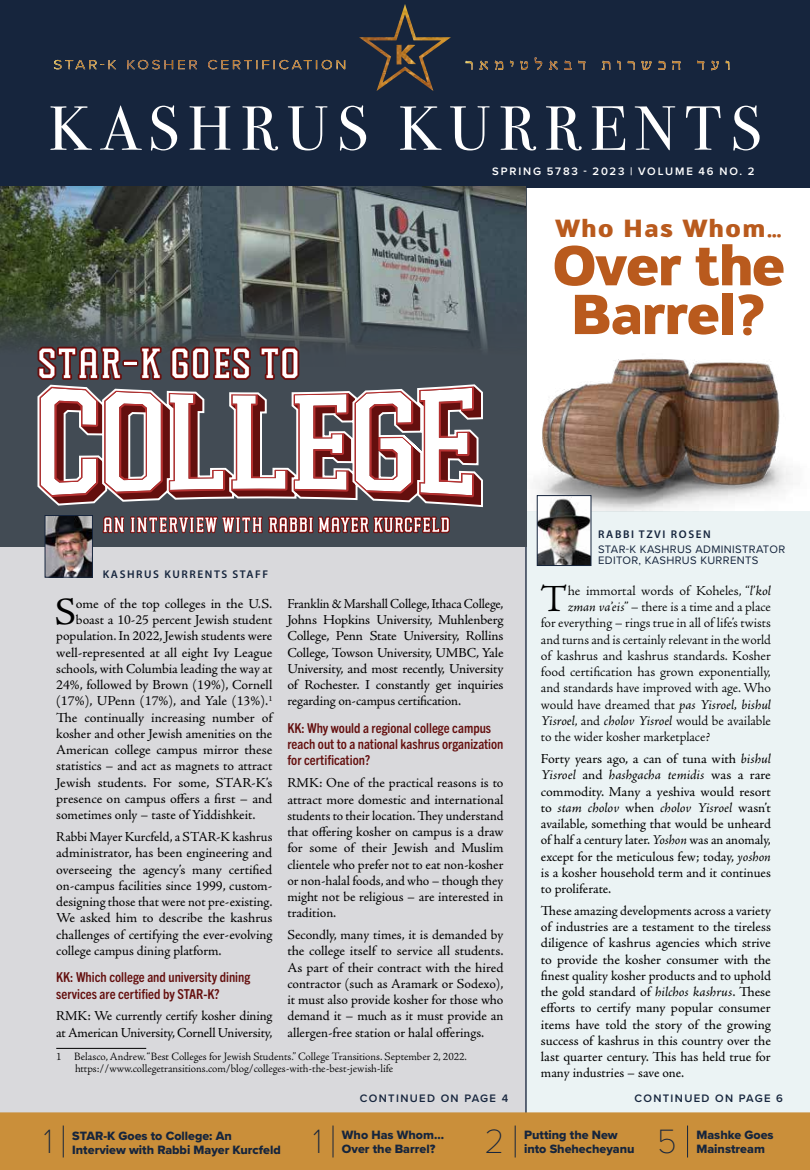
<style>
.page{position:relative;width:810px;height:1170px;background:#fff}
.page>*{position:absolute;margin:0;border:0;box-sizing:border-box;transform-origin:0 0}
.t1{font:62.5px "Bodoni Svty Two ITCTT";letter-spacing:.14em;color:#fff}
.t2{font:700 53.75px/48.8px "Oliviar Sans";color:#b95a1d;text-align:center}
.t3{font:38.62px "Adobe Jenson Pro";color:#000}
.t4{font:300 38.5px "Adobe Jenson Pro";color:#000}
.t5{font:100 35px "Proxima Nova T";color:#16253d}
.t6{font:700 23.75px "Oliviar Sans";letter-spacing:.09em;color:#b95a1d}
.t7{font:13.75px/16.2px "Adobe Jenson Pro";letter-spacing:-.005em;color:#000;text-align:justify}
.t8{font:300 13.75px "Adobe Jenson Pro";letter-spacing:-.005em;color:#000}
.t9{font:700 condensed 13.75px/16.2px "Trade Gothic Next SR Pro";color:#640f0e}
.t10{font:italic 13.75px "Adobe Jenson Pro";color:#000}
.t11{font:12.5px/13.8px "Proxima Nova Extrabld";color:#16253d}
.t12{font:300 11.25px/11.9px "Adobe Jenson Pro";letter-spacing:-.005em;color:#000}
.t13{font:11.25px/11.2px "Proxima Nova";letter-spacing:.03em;color:#16253d}
.t14{font:600 11.25px "Myriad Pro";letter-spacing:.14em;color:#16253d}
.t15{font:600 11.25px "Proxima Nova";letter-spacing:.12em;color:#16253d}
.t16{font:600 11.25px "Proxima Nova";letter-spacing:.165em;color:#fff}
.s1{font-weight:400;font-style:italic}
.s2{font-weight:300;font-style:normal}
.s3{font-style:italic}
</style>
<div class="page">
<div style="left:527px;top:0;width:283px;height:1170px;background:#ebf3f4"></div>
<div style="left:528px;top:187px;width:282px;height:324px;background:#fff"></div>
<img style="left:534px;top:359px;width:259px;height:152px">
<div style="left:0;top:165px;width:527px;height:994px;background:#d9d9dc"></div>
<div style="left:0;top:0;width:810px;height:187px;background:#16253d"></div>
<hr style="left:525px;top:187px;width:2px;height:983px;background:#16253d">
<div style="left:0;top:1112px;width:810px;height:58px;background:#ca8f3a"></div>
<img style="left:539px;top:497px;width:50px;height:67px">
<div style="left:537px;top:495px;width:54px;height:71px;border:1px solid #16253d"></div>
<img style="left:54px;top:60px;width:291px;height:9px">
<svg style="left:466px;top:60px;width:29px;height:10px"></svg>
<img style="left:495px;top:57px;width:235px;height:13px">
<img style="left:359px;top:4px;width:92px;height:87px">
<img style="left:397px;top:45px;width:19px;height:19px">
<hr style="left:63px;top:1126px;width:1px;height:31px;background:#16253d">
<hr style="left:333px;top:1126px;width:1px;height:31px;background:#16253d">
<hr style="left:515px;top:1126px;width:1px;height:31px;background:#16253d">
<hr style="left:687px;top:1126px;width:1px;height:31px;background:#16253d">
<div style="left:0;top:188px;width:527px;height:359px;background:#424b54"></div>
<hr style="left:56px;top:1048px;width:90px;height:1px;background:#000">
<svg style="left:102px;top:516px;width:348px;height:18px"></svg>
<img style="left:0;top:187px;width:526px;height:162px">
<svg style="left:37px;top:384px;width:446px;height:124px"></svg>
<svg style="left:34px;top:345px;width:267px;height:35px"></svg>
<img style="left:359px;top:192px;width:109px;height:138px">
<img style="left:47px;top:517px;width:44px;height:59px">
<div style="left:45px;top:515px;width:48px;height:63px;border:1px solid #16253d"></div>
<h1 class="t1" style="left:49px;top:77px;width:714px">KASHRUS KURRENTS</h1>
<p class="t16" style="left:492px;top:163px;width:264px">SPRING 5783 - 2023 | VOLUME 46 NO. 2</p>
<h3 class="t6" style="left:555px;top:213px;width:229px">Who Has Whom…</h3>
<h2 class="t2" style="left:553px;top:243px;width:233px">Over the<br>Barrel?</h2>
<p class="t14" style="left:103px;top:567px;width:167px">KASHRUS KURRENTS STAFF</p>
<h3 class="t3" style="left:55px;top:590px;width:23px">S</h3>
<p class="t7" style="left:76px;top:596px;width:198px">ome of the top colleges in the U.S.</p>
<p class="t7" style="left:287px;top:596px;width:218px">Franklin &amp; Marshall College, Ithaca College, Johns Hopkins University, Muhlenberg College, Penn State University, Rollins College, Towson University, UMBC, Yale University, and most recently, University of Rochester. I constantly get inquiries regarding on-campus certification.</p>
<p class="t9" style="left:287px;top:719px;width:218px">KK: Why would a regional college campus reach out to a national kashrus organization for certification?</p>
<p class="t7" style="left:287px;top:775px;width:218px">RMK: One of the practical reasons is to attract more domestic and international students to their location. They understand that offering kosher on campus is a draw for some of their Jewish and Muslim clientele who prefer not to eat non-kosher or non-halal foods, and who – though they might not be religious – are interested in tradition.</p>
<p class="t7" style="left:287px;top:927px;width:218px">Secondly, many times, it is demanded by the college itself to service all students.<br>As part of their contract with the hired contractor (such as Aramark or Sodexo), it must also provide kosher for those who demand it – much as it must provide an allergen-free station or halal offerings.</p>
<p class="t7" style="left:76px;top:612px;width:198px">boast a 10-25 percent Jewish student</p>
<p class="t7" style="left:56px;top:628px;width:218px">population. In 2022, Jewish students were</p>
<p class="t7" style="left:56px;top:644px;width:218px">well-represented at all eight Ivy League</p>
<p class="t7" style="left:56px;top:661px;width:218px">schools, with Columbia leading the way at</p>
<p class="t7" style="left:56px;top:677px;width:218px">24%, followed by Brown (19%), Cornell</p>
<p class="t7" style="left:56px;top:693px;width:218px">(17%), UPenn (17%), and Yale (13%).<sup>1</sup></p>
<p class="t7" style="left:56px;top:709px;width:218px">The continually increasing number of</p>
<p class="t7" style="left:56px;top:726px;width:218px">kosher and other Jewish amenities on the</p>
<p class="t7" style="left:56px;top:742px;width:218px">American college campus mirror these</p>
<p class="t7" style="left:56px;top:758px;width:218px">statistics – and act as magnets to attract</p>
<p class="t7" style="left:56px;top:774px;width:218px">Jewish students. For some, STAR-K’s</p>
<p class="t7" style="left:56px;top:791px;width:218px">presence on campus offers a first – and</p>
<p class="t7" style="left:56px;top:807px;width:201px">sometimes only – taste of Yiddishkeit.</p>
<p class="t7" style="left:56px;top:829px;width:218px">Rabbi Mayer Kurcfeld, a STAR-K kashrus administrator, has been engineering and overseeing the agency’s many certified on-campus facilities since 1999, custom&shy;designing those that were not pre-existing.<br>We asked him to describe the kashrus challenges of certifying the ever-evolving college campus dining platform.</p>
<p class="t9" style="left:56px;top:968px;width:196px">KK: Which college and university dining services are certified by STAR-K?</p>
<p class="t7" style="left:56px;top:1008px;width:218px">RMK: We currently certify kosher dining at American University, Cornell University,</p>
<p class="t12" style="left:75px;top:1051px;width:393px;text-indent:-19px">1 Belasco, Andrew. “Best Colleges for Jewish Students.” College Transitions. September 2, 2022. https://www.collegetransitions.com/blog/colleges-with-the-best-jewish-life</p>
<p class="t14" style="left:598px;top:527px;width:114px">RABBI TZVI ROSEN</p>
<p class="t13" style="left:598px;top:543px;width:189px">STAR-K KASHRUS ADMINISTRATOR<br>EDITOR, KASHRUS KURRENTS</p>
<h3 class="t4" style="left:540px;top:577px;width:29px">T</h3>
<p class="t8" style="left:568px;top:583px;width:205px">he immortal words of Koheles, “<span class="s1">l’kol</span></p>
<p class="t8" style="left:568px;top:599px;width:205px"><span class="s1">zman va’eis</span>” – there is a time and a place</p>
<p class="t8" style="left:541px;top:615px;width:231px">for everything – rings true in all of life’s twists</p>
<p class="t8" style="left:541px;top:632px;width:232px">and turns and is certainly relevant in the world</p>
<p class="t8" style="left:541px;top:648px;width:231px">of kashrus and kashrus standards. Kosher</p>
<p class="t8" style="left:541px;top:664px;width:231px">food certification has grown exponentially,</p>
<p class="t8" style="left:541px;top:680px;width:232px">and standards have improved with age. Who</p>
<p class="t8" style="left:541px;top:697px;width:232px">would have dreamed that <span class="s1">pas Yisroel, bishul</span></p>
<p class="t10" style="left:541px;top:713px;width:231px">Yisroel<span class="s2">, and</span> cholov Yisroel <span class="s2">would be available</span></p>
<p class="t8" style="left:541px;top:729px;width:171px">to the wider kosher marketplace?</p>
<p class="t7" style="left:541px;top:751px;width:232px">Forty years ago, a can of tuna with <span class="s3">bishul Yisroel</span> and <span class="s3">hashgacha temidis</span> was a rare commodity. Many a yeshiva would resort to <span class="s3">stam cholov</span> when <span class="s3">cholov Yisroel</span> wasn’t available, something that would be unheard of half a century later. <span class="s3">Yoshon</span> was an anomaly, except for the meticulous few; today, <span class="s3">yoshon </span>is a kosher household term and it continues to proliferate.</p>
<p class="t7" style="left:541px;top:903px;width:232px">These amazing developments across a variety of industries are a testament to the tireless diligence of kashrus agencies which strive to provide the kosher consumer with the finest quality kosher products and to uphold the gold standard of <span class="s3">hilchos kashrus</span>. These efforts to certify many popular consumer items have told the story of the growing success of kashrus in this country over the last quarter century. This has held true for many industries – save one.</p>
<p class="t15" style="left:360px;top:1090px;width:150px">CONTINUED ON PAGE 4</p>
<p class="t15" style="left:634px;top:1090px;width:150px">CONTINUED ON PAGE 6</p>
<h3 class="t5" style="left:44px;top:1115px;width:11px">1</h3>
<p class="t11" style="left:72px;top:1129px;width:210px">STAR-K Goes to College: An<br>Interview with Rabbi Mayer Kurcfeld</p>
<p class="t11" style="left:342px;top:1128px;width:104px">Who Has Whom...</p>
<h3 class="t5" style="left:313px;top:1115px;width:11px">1</h3>
<p class="t11" style="left:342px;top:1142px;width:95px">Over the Barrel?</p>
<h3 class="t5" style="left:484px;top:1115px;width:22px">2</h3>
<p class="t11" style="left:524px;top:1128px;width:95px">Putting the New</p>
<p class="t11" style="left:524px;top:1142px;width:112px">into Shehecheyanu</p>
<h3 class="t5" style="left:657px;top:1115px;width:22px">5</h3>
<p class="t11" style="left:696px;top:1128px;width:79px">Mashke Goes</p>
<p class="t11" style="left:696px;top:1142px;width:70px">Mainstream</p>
</div>
